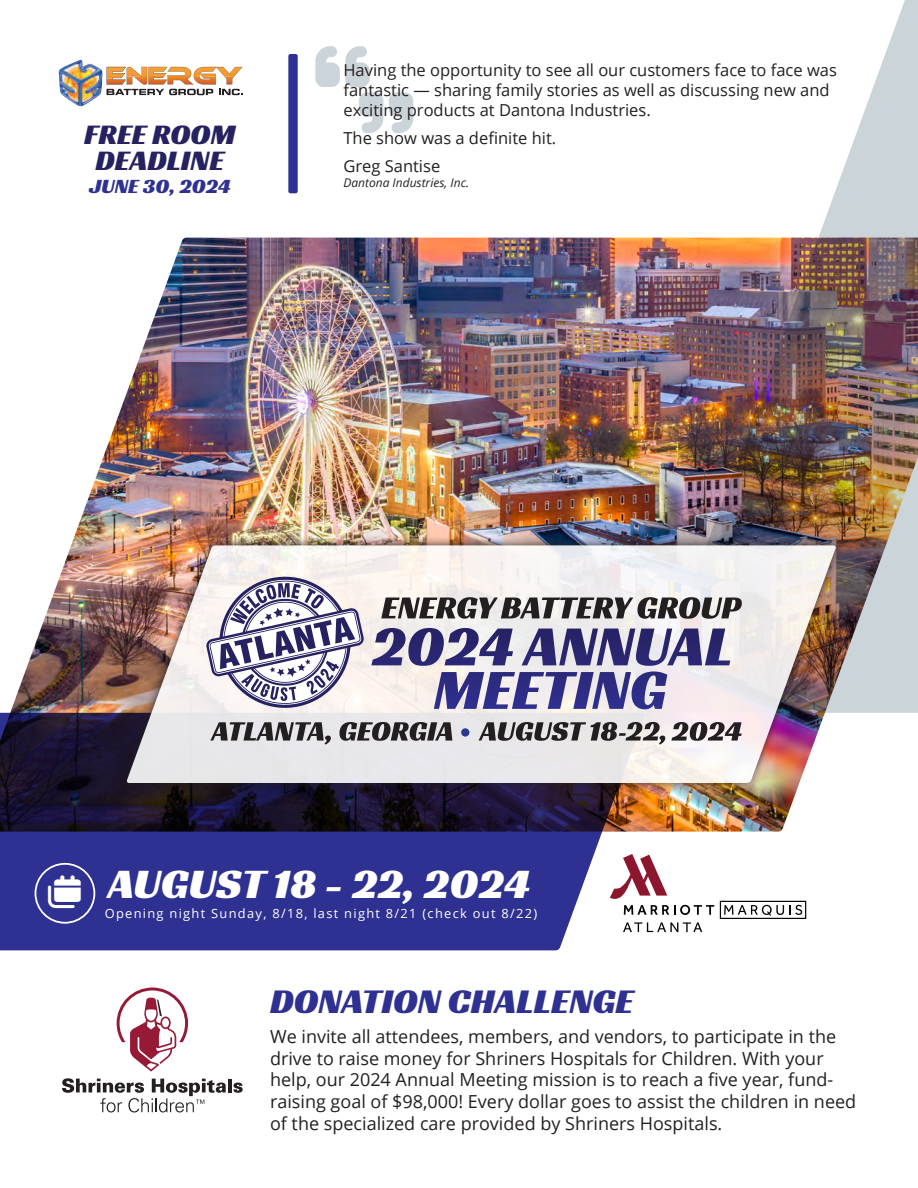
<style>
.page{position:relative;width:918px;height:1188px;background:#fff}
.page>*{position:absolute;margin:0;border:0;box-sizing:border-box;transform-origin:0 0}
.t1{font:87px "Font Awesome 6 Pro Solid";color:#cbd4d9}
.t2{font:43.5px "Racing Sans One";color:#fff}
.t3{font:36px "Racing Sans One";color:#2e3092}
.t4{font:32.7px "Font Awesome 6 Pro Solid";color:#fff}
.t5{font:29.4px/25.3px "Racing Sans One";color:#262261;text-align:center}
.t6{font:21px "Racing Sans One";color:#2e3092}
.t7{font:18px/21.6px "Open Sans";color:#231f20}
.testimonial_quote{font:16.5px/19.8px "Open Sans";color:#231f20}
.testimonial_name{font:16.5px "Open Sans";color:#231f20}
.t8{font:12.75px "Open Sans";letter-spacing:.1em;color:#fff}
.testimonial_title{font:italic 12px "Open Sans";color:#231f20}
</style>
<div class="page">
<img style="left:0;top:238px;width:796px;height:594px">
<svg style="left:0;top:713px;width:645px;height:237px;background:#353377"></svg>
<img style="left:645px;top:0;width:273px;height:713px">
<img style="left:112px;top:536px;width:738px;height:257px">
<img style="left:126px;top:545px;width:711px;height:238px">
<div style="left:288px;top:54px;width:10px;height:139px;background:#2e3092;border-radius:2px"></div>
<svg style="left:107px;top:67px;width:136px;height:28px"></svg>
<img style="left:59px;top:60px;width:43px;height:46px">
<svg style="left:610px;top:854px;width:57px;height:45px"></svg>
<svg style="left:624px;top:905px;width:90px;height:10px"></svg>
<svg style="left:720px;top:901px;width:86px;height:18px"></svg>
<svg style="left:623px;top:922px;width:79px;height:10px"></svg>
<div style="left:35px;top:863px;width:60px;height:61px;border:2px solid #fff;border-radius:50%"></div>
<hr style="left:228px;top:1079px;width:4px;height:13px;background:#231f20">
<svg style="left:233px;top:1083px;width:10px;height:10px"></svg>
<svg style="left:62px;top:1078px;width:164px;height:35px"></svg>
<svg style="left:117px;top:988px;width:71px;height:84px"></svg>
<svg style="left:371px;top:628px;width:359px;height:81px;background:#9d99ba"></svg>
<svg style="left:381px;top:597px;width:361px;height:22px;background:#827e7e"></svg>
<svg style="left:210px;top:722px;width:121px;height:23px;background:#959396"></svg>
<svg style="left:339px;top:722px;width:113px;height:19px;background:#716e70"></svg>
<svg style="left:671px;top:722px;width:71px;height:19px"></svg>
<div style="left:461px;top:728px;width:8px;height:9px;background:#283890;border-radius:50%"></div>
<svg style="left:206px;top:577px;width:158px;height:136px"></svg>
<svg style="left:479px;top:722px;width:186px;height:23px;background:#979495"></svg>
<svg style="left:48px;top:876px;width:33px;height:32px"></svg>
<p class="t5" style="left:84px;top:121px;width:153px">FREE ROOM<br>DEADLINE</p>
<p class="t6" style="left:89px;top:172px;width:143px">JUNE 30, 2024</p>
<p class="t1" style="left:315px;top:46px;width:99px">❑◆□▼▲</p>
<p class="testimonial_quote" style="left:343px;top:60px;width:495px">Having the opportunity to see all our customers face to face was fantastic — sharing family stories as well as discussing new and exciting products at Dantona Industries.</p>
<p class="testimonial_quote" style="left:343px;top:128px;width:214px">The show was a definite hit.</p>
<p class="testimonial_name" style="left:343px;top:155px;width:98px">Greg Santise</p>
<p class="testimonial_title" style="left:343px;top:174px;width:127px">Dantona Industries, Inc.</p>
<p class="t4" style="left:48px;top:876px;width:34px">●■▲</p>
<p class="t2" style="left:108px;top:855px;width:424px">AUGUST 18 - 22, 2024</p>
<p class="t8" style="left:105px;top:905px;width:434px">Opening night Sunday, 8/18, last night 8/21 (check out 8/22)</p>
<p class="t3" style="left:270px;top:978px;width:365px">DONATION CHALLENGE</p>
<p class="t7" style="left:270px;top:1026px;width:588px">We invite all attendees, members, and vendors, to participate in the drive to raise money for Shriners Hospitals for Children. With your help, our 2024 Annual Meeting mission is to reach a five year, fund&shy;raising goal of $98,000! Every dollar goes to assist the children in need of the specialized care provided by Shriners Hospitals.</p>
</div>
